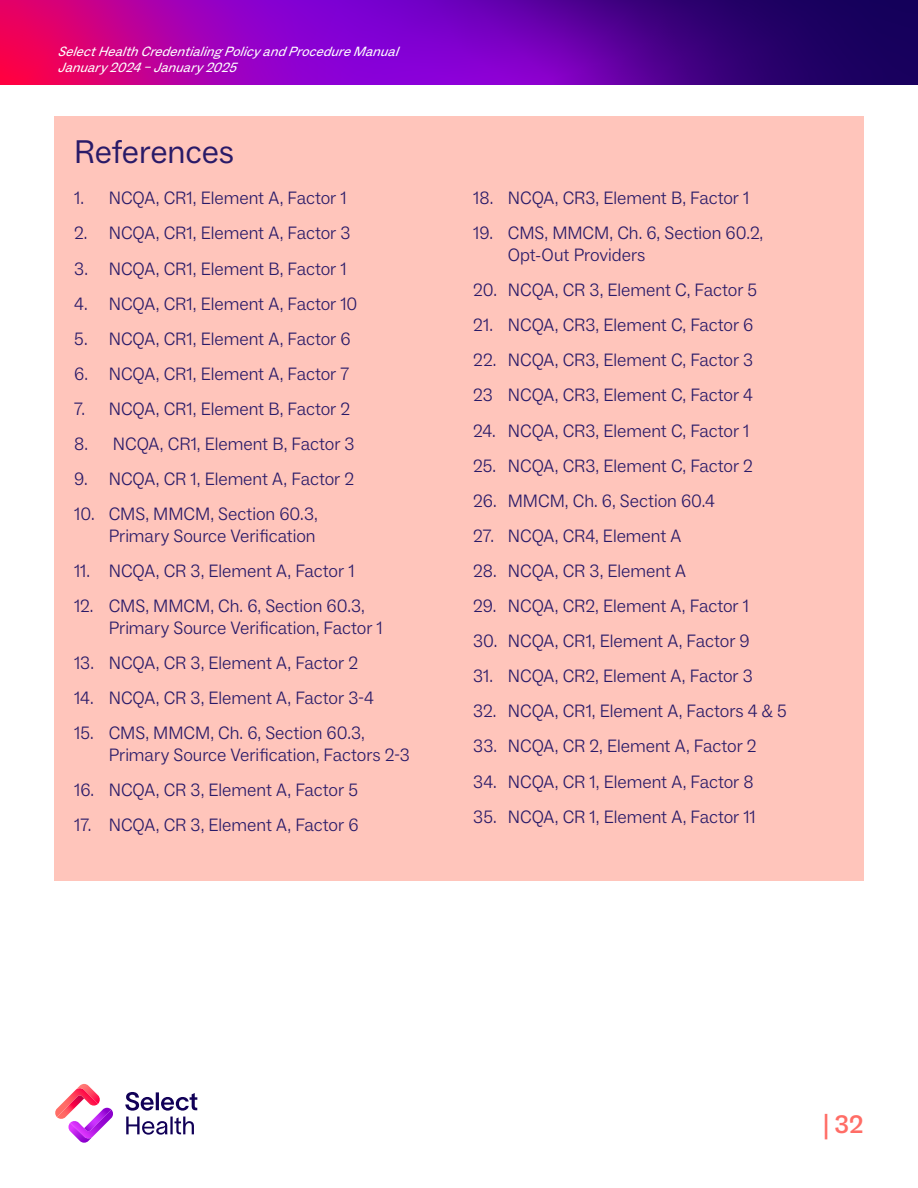
<style>
.page{position:relative;width:918px;height:1188px;background:#fff}
.page>*{position:absolute;margin:0;border:0;box-sizing:border-box;transform-origin:0 0}
.Header__22_pt_Dk_Blue{font:33px "ABC Social";letter-spacing:-.005em;color:#291a68}
.t1{font:500 25.5px "ABC Social";color:#ff6d66}
.Header__22_pt_Dk_Blue-2{font:300 18px/21.6px "ABC Social";color:#291a68}
.t2{font:italic 13.5px/16.2px "ABC Social";color:#fff}
</style>
<div class="page">
<svg style="left:0;top:0;width:918px;height:85px;background:#750099"></svg>
<svg style="left:125px;top:1092px;width:72px;height:43px"></svg>
<svg style="left:55px;top:1084px;width:58px;height:59px"></svg>
<div style="left:54px;top:117px;width:810px;height:764px;background:#ffc5bb"></div>
<p class="t2" style="left:57px;top:43px;width:348px">SelectHealthCredentialingPolicyandProcedureManual<br>January2024–January2025</p>
<p class="Header__22_pt_Dk_Blue" style="left:74px;top:131px;width:161px">References</p>
<p class="Header__22_pt_Dk_Blue-2" style="left:74px;top:188px;width:274px">1. NCQA, CR1, Element A, Factor 1</p>
<p class="Header__22_pt_Dk_Blue-2" style="left:74px;top:223px;width:278px">2. NCQA, CR1, Element A, Factor 3</p>
<p class="Header__22_pt_Dk_Blue-2" style="left:74px;top:258px;width:274px">3. NCQA, CR1, Element B, Factor 1</p>
<p class="Header__22_pt_Dk_Blue-2" style="left:74px;top:293px;width:285px">4. NCQA, CR1, Element A, Factor 10</p>
<p class="Header__22_pt_Dk_Blue-2" style="left:74px;top:328px;width:278px">5. NCQA, CR1, Element A, Factor 6</p>
<p class="Header__22_pt_Dk_Blue-2" style="left:74px;top:363px;width:277px">6. NCQA, CR1, Element A, Factor 7</p>
<p class="Header__22_pt_Dk_Blue-2" style="left:74px;top:398px;width:278px">7. NCQA, CR1, Element B, Factor 2</p>
<p class="Header__22_pt_Dk_Blue-2" style="left:74px;top:433px;width:282px">8. NCQA, CR1, Element B, Factor 3</p>
<p class="Header__22_pt_Dk_Blue-2" style="left:74px;top:468px;width:282px">9. NCQA, CR 1, Element A, Factor 2</p>
<p class="Header__22_pt_Dk_Blue-2" style="left:74px;top:504px;width:245px;text-align:right">10. CMS, MMCM, Section 60.3,<br>Primary Source Verification</p>
<p class="Header__22_pt_Dk_Blue-2" style="left:74px;top:560px;width:282px">11. NCQA, CR 3, Element A, Factor 1</p>
<p class="Header__22_pt_Dk_Blue-2" style="left:109px;top:595px;width:276px;text-indent:-34px">12. CMS, MMCM, Ch. 6, Section 60.3,<br>Primary Source Verification, Factor 1</p>
<p class="Header__22_pt_Dk_Blue-2" style="left:74px;top:652px;width:285px">13. NCQA, CR 3, Element A, Factor 2</p>
<p class="Header__22_pt_Dk_Blue-2" style="left:74px;top:687px;width:301px">14. NCQA, CR 3, Element A, Factor 3-4</p>
<p class="Header__22_pt_Dk_Blue-2" style="left:109px;top:722px;width:303px;text-indent:-34px">15. CMS, MMCM, Ch. 6, Section 60.3,<br>Primary Source Verification, Factors 2-3</p>
<p class="Header__22_pt_Dk_Blue-2" style="left:74px;top:779px;width:285px">16. NCQA, CR 3, Element A, Factor 5</p>
<p class="Header__22_pt_Dk_Blue-2" style="left:74px;top:814px;width:286px">17. NCQA, CR 3, Element A, Factor 6</p>
<p class="Header__22_pt_Dk_Blue-2" style="left:473px;top:188px;width:278px">18. NCQA, CR3, Element B, Factor 1</p>
<p class="Header__22_pt_Dk_Blue-2" style="left:508px;top:223px;width:257px;text-indent:-34px">19. CMS, MMCM, Ch. 6, Section 60.2,<br>Opt-Out Providers</p>
<p class="Header__22_pt_Dk_Blue-2" style="left:473px;top:279px;width:285px">20. NCQA, CR 3, Element C, Factor 5</p>
<p class="Header__22_pt_Dk_Blue-2" style="left:473px;top:315px;width:282px">21. NCQA, CR3, Element C, Factor 6</p>
<p class="Header__22_pt_Dk_Blue-2" style="left:473px;top:343px;width:282px;line-height:35.1px">22. NCQA, CR3, Element C, Factor 3<br>23 NCQA, CR3, Element C, Factor 4</p>
<p class="Header__22_pt_Dk_Blue-2" style="left:473px;top:420px;width:278px">24. NCQA, CR3, Element C, Factor 1</p>
<p class="Header__22_pt_Dk_Blue-2" style="left:473px;top:455px;width:281px">25. NCQA, CR3, Element C, Factor 2</p>
<p class="Header__22_pt_Dk_Blue-2" style="left:473px;top:490px;width:243px">26. MMCM, Ch. 6, Section 60.4</p>
<p class="Header__22_pt_Dk_Blue-2" style="left:473px;top:525px;width:210px">27. NCQA, CR4, Element A</p>
<p class="Header__22_pt_Dk_Blue-2" style="left:473px;top:560px;width:214px">28. NCQA, CR 3, Element A</p>
<p class="Header__22_pt_Dk_Blue-2" style="left:473px;top:595px;width:277px">29. NCQA, CR2, Element A, Factor 1</p>
<p class="Header__22_pt_Dk_Blue-2" style="left:473px;top:630px;width:278px">30. NCQA, CR1, Element A, Factor 9</p>
<p class="Header__22_pt_Dk_Blue-2" style="left:473px;top:666px;width:281px">31. NCQA, CR2, Element A, Factor 3</p>
<p class="Header__22_pt_Dk_Blue-2" style="left:473px;top:701px;width:315px">32. NCQA, CR1, Element A, Factors 4 &amp; 5</p>
<p class="Header__22_pt_Dk_Blue-2" style="left:473px;top:736px;width:285px">33. NCQA, CR 2, Element A, Factor 2</p>
<p class="Header__22_pt_Dk_Blue-2" style="left:473px;top:771px;width:282px">34. NCQA, CR 1, Element A, Factor 8</p>
<p class="Header__22_pt_Dk_Blue-2" style="left:473px;top:806px;width:284px">35. NCQA, CR 1, Element A, Factor 11</p>
<h2 class="t1" style="left:823px;top:1109px;width:42px">| 32</h2>
</div>
